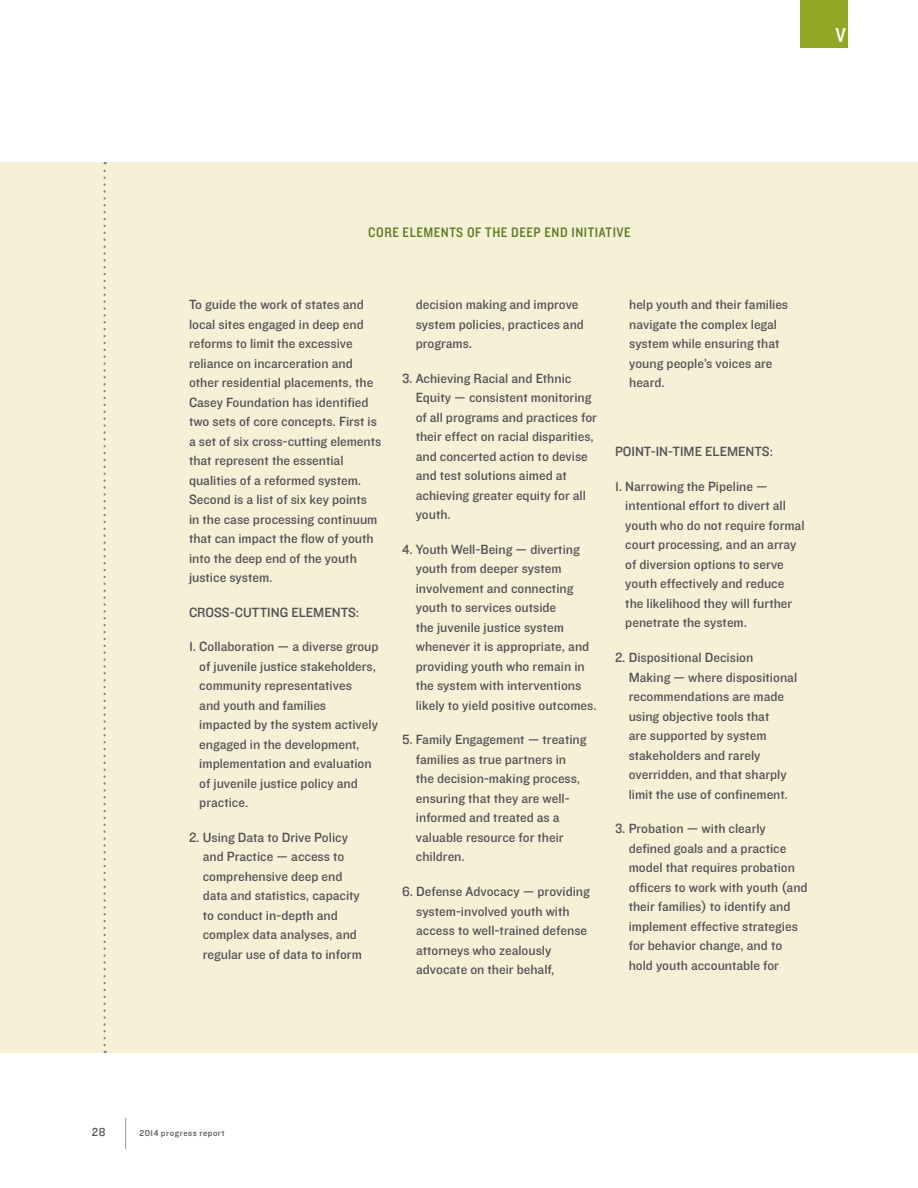
<style>
.page{position:relative;width:918px;height:1188px;background:#fff}
.page>*{position:absolute;margin:0;border:0;box-sizing:border-box;transform-origin:0 0}
.chapter_head{font:21px "Knockout HTF30 Junior Welterwt";color:#fff}
.sidebar_head{font:14.25px "Knockout HTF30 Junior Welterwt";letter-spacing:.04em;color:#5a7b25}
.sidebar_text{font:13.8px/19.5px "Knockout HTF31 Junior Middlewt";color:#535355}
.t1{font:12px "Knockout HTF31 Junior Middlewt";color:#535355}
.t2{font:9px "Knockout HTF31 Junior Middlewt";letter-spacing:.065em;color:#535355}
</style>
<div class="page">
<hr style="left:125px;top:1118px;width:1px;height:31px;background:#a5a6aa">
<div style="left:0;top:162px;width:918px;height:891px;background:#f6f0d6"></div>
<svg style="left:103px;top:162px;width:3px;height:883px"></svg>
<div style="left:800px;top:0;width:48px;height:47px;background:#90a825"></div>
<p class="chapter_head" style="left:835px;top:24px;width:12px">V</p>
<p class="sidebar_head" style="left:368px;top:225px;width:264px">CORE ELEMENTS OF THE DEEP END INITIATIVE</p>
<p class="sidebar_text" style="left:189px;top:295px;width:194px">To guide the work of states and local sites engaged in deep end reforms to limit the excessive reliance on incarceration and other residential placements, the<br>Casey Foundation has identified two sets of core concepts. First is a set of six cross-cutting elements that represent the essential qualities of a reformed system.<br>Second is a list of six key points<br>in the case processing continuum that can impact the flow of youth into the deep end of the youth justice system.</p>
<p class="sidebar_text" style="left:189px;top:603px;width:172px">CROSS-CUTTING ELEMENTS:</p>
<p class="sidebar_text" style="left:199px;top:637px;width:181px;text-indent:-10px">1. Collaboration — a diverse group of juvenile justice stakeholders, community representatives<br>and youth and families impacted by the system actively engaged in the development, implementation and evaluation of juvenile justice policy and practice.</p>
<p class="sidebar_text" style="left:203px;top:828px;width:161px;text-indent:-14px">2. Using Data to Drive Policy and Practice — access to comprehensive deep end data and statistics, capacity to conduct in-depth and complex data analyses, and regular use of data to inform</p>
<p class="sidebar_text" style="left:416px;top:295px;width:170px">decision making and improve system policies, practices and programs.</p>
<p class="sidebar_text" style="left:416px;top:369px;width:183px;text-indent:-14px">3. Achieving Racial and Ethnic<br>Equity — consistent monitoring of all programs and practices for their effect on racial disparities, and concerted action to devise and test solutions aimed at achieving greater equity for all youth.</p>
<p class="sidebar_text" style="left:416px;top:540px;width:182px;text-indent:-14px">4. Youth Well-Being — diverting youth from deeper system involvement and connecting youth to services outside<br>the juvenile justice system whenever it is appropriate, and providing youth who remain in the system with interventions likely to yield positive outcomes.</p>
<p class="sidebar_text" style="left:416px;top:731px;width:172px;text-indent:-14px">5. Family Engagement — treating families as true partners in the decision-making process, ensuring that they are well&shy;informed and treated as a valuable resource for their children.</p>
<p class="sidebar_text" style="left:416px;top:882px;width:175px;text-indent:-14px">6. Defense Advocacy — providing system-involved youth with access to well-trained defense attorneys who zealously advocate on their behalf,</p>
<p class="sidebar_text" style="left:629px;top:295px;width:161px">help youth and their families navigate the complex legal system while ensuring that young people’s voices are heard.</p>
<p class="sidebar_text" style="left:615px;top:442px;width:160px">POINT-IN-TIME ELEMENTS:</p>
<p class="sidebar_text" style="left:625px;top:477px;width:181px;text-indent:-10px">1. Narrowing the Pipeline — intentional effort to divert all youth who do not require formal court processing, and an array of diversion options to serve youth effectively and reduce the likelihood they will further penetrate the system.</p>
<p class="sidebar_text" style="left:629px;top:648px;width:170px;text-indent:-14px">2. Dispositional Decision<br>Making — where dispositional recommendations are made using objective tools that<br>are supported by system stakeholders and rarely overridden, and that sharply limit the use of confinement.</p>
<p class="sidebar_text" style="left:629px;top:819px;width:180px;text-indent:-14px">3. Probation — with clearly defined goals and a practice model that requires probation officers to work with youth (and their families) to identify and implement effective strategies for behavior change, and to hold youth accountable for</p>
<p class="t1" style="left:92px;top:1126px;width:15px">28</p>
<p class="t2" style="left:140px;top:1129px;width:87px">2014 progress report</p>
</div>
